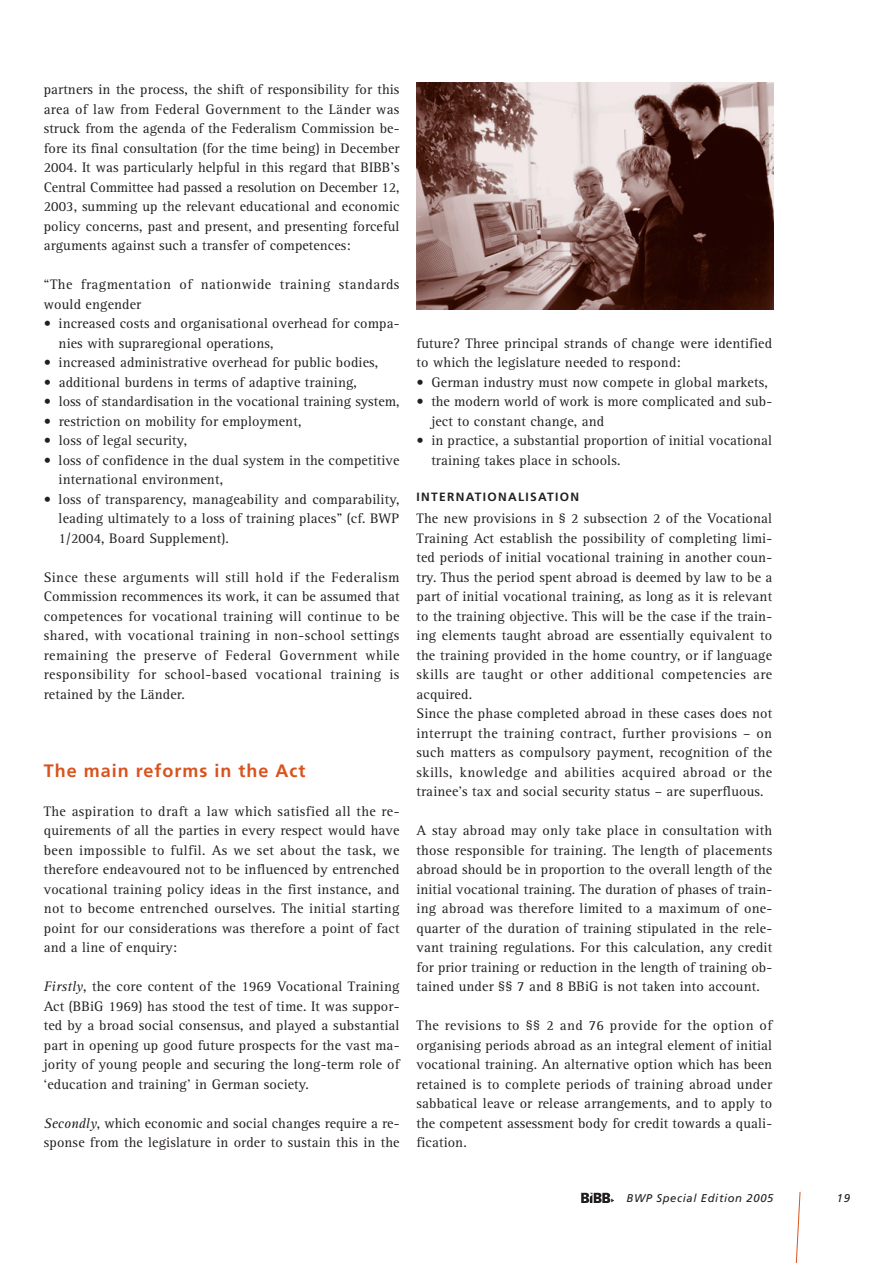
<style>
.page{position:relative;width:893px;height:1263px;background:#fff}
.page>*{position:absolute;margin:0;border:0;box-sizing:border-box;transform-origin:0 0}
.t1{font:700 18px "Frutiger";letter-spacing:.055em;color:#d9531e}
.t2{font:14.25px/19.5px "Rotis Serif";letter-spacing:.01em;color:#231f20;text-align:justify}
.t3{font:14.25px/19.5px "Rotis Serif";letter-spacing:.03em;color:#231f20}
.t4{font:700 12px "Frutiger";letter-spacing:.11em;color:#231f20}
.t5{font:italic 11.25px "Frutiger";letter-spacing:.055em;color:#231f20}
.s1{font-style:italic}
</style>
<div class="page">
<svg style="left:795px;top:1191px;width:6px;height:72px"></svg>
<img style="left:581px;top:1193px;width:33px;height:10px">
<img style="left:416px;top:82px;width:358px;height:227px">
<p class="t2" style="left:44px;top:81px;width:357px">partners in the process, the shift of responsibility for this area of law from Federal Government to the Länder was struck from the agenda of the Federalism Commission be&shy;fore its final consultation (for the time being) in December 2004. It was particularly helpful in this regard that BIBB’s Central Committee had passed a resolution on December 12, 2003, summing up the relevant educational and economic policy concerns, past and present, and presenting forceful arguments against such a transfer of competences:</p>
<p class="t3" style="left:44px;top:276px;width:357px">“The fragmentation of nationwide training standards would engender</p>
<p class="t2" style="left:59px;top:315px;width:342px;text-indent:-15px">• increased costs and organisational overhead for compa&shy;nies with supraregional operations,</p>
<p class="t2" style="left:44px;top:354px;width:336px">• increased administrative overhead for public bodies,</p>
<p class="t2" style="left:44px;top:374px;width:315px">• additional burdens in terms of adaptive training,</p>
<p class="t2" style="left:44px;top:393px;width:357px">• loss of standardisation in the vocational training system,</p>
<p class="t2" style="left:44px;top:413px;width:259px">• restriction on mobility for employment,</p>
<p class="t2" style="left:44px;top:432px;width:145px">• loss of legal security,</p>
<p class="t2" style="left:59px;top:452px;width:342px;text-indent:-15px">• loss of confidence in the dual system in the competitive international environment,</p>
<p class="t2" style="left:59px;top:491px;width:342px;text-indent:-15px">• loss of transparency, manageability and comparability, leading ultimately to a loss of training places” (cf. BWP 1/2004, Board Supplement).</p>
<p class="t2" style="left:44px;top:569px;width:357px">Since these arguments will still hold if the Federalism Commission recommences its work, it can be assumed that competences for vocational training will continue to be shared, with vocational training in non-school settings remaining the preserve of Federal Government while responsibility for school-based vocational training is retained by the Länder.</p>
<p class="t1" style="left:44px;top:763px;width:263px">The main reforms in the Act</p>
<p class="t2" style="left:44px;top:803px;width:357px">The aspiration to draft a law which satisfied all the re&shy;quirements of all the parties in every respect would have been impossible to fulfil. As we set about the task, we therefore endeavoured not to be influenced by entrenched vocational training policy ideas in the first instance, and not to become entrenched ourselves. The initial starting point for our considerations was therefore a point of fact and a line of enquiry:</p>
<p class="t2" style="left:44px;top:978px;width:357px"><span class="s1">Firstly</span>, the core content of the 1969 Vocational Training Act (BBiG 1969) has stood the test of time. It was suppor&shy;ted by a broad social consensus, and played a substantial part in opening up good future prospects for the vast ma&shy;jority of young people and securing the long-term role of ‘education and training’ in German society.</p>
<p class="t2" style="left:44px;top:1115px;width:357px"><span class="s1">Secondly</span>, which economic and social changes require a re&shy;sponse from the legislature in order to sustain this in the</p>
<p class="t2" style="left:416px;top:335px;width:357px">future? Three principal strands of change were identified to which the legislature needed to respond:</p>
<p class="t2" style="left:416px;top:374px;width:353px">• German industry must now compete in global markets,</p>
<p class="t2" style="left:431px;top:393px;width:342px;text-indent:-15px">• the modern world of work is more complicated and sub&shy;ject to constant change, and</p>
<p class="t2" style="left:431px;top:432px;width:342px;text-indent:-15px">• in practice, a substantial proportion of initial vocational training takes place in schools.</p>
<p class="t4" style="left:416px;top:492px;width:164px">INTERNATIONALISATION</p>
<p class="t2" style="left:416px;top:510px;width:357px;text-align:left">The new provisions in § 2 subsection 2 of the Vocational Training Act establish the possibility of completing limi&shy;ted periods of initial vocational training in another coun&shy;try. Thus the period spent abroad is deemed by law to be a part of initial vocational training, as long as it is relevant to the training objective. This will be the case if the train&shy;ing elements taught abroad are essentially equivalent to the training provided in the home country, or if language skills are taught or other additional competencies are acquired.<br>Since the phase completed abroad in these cases does not interrupt the training contract, further provisions – on such matters as compulsory payment, recognition of the skills, knowledge and abilities acquired abroad or the trainee's tax and social security status – are superfluous.</p>
<p class="t2" style="left:416px;top:822px;width:357px">A stay abroad may only take place in consultation with those responsible for training. The length of placements abroad should be in proportion to the overall length of the initial vocational training. The duration of phases of train&shy;ing abroad was therefore limited to a maximum of one&shy;quarter of the duration of training stipulated in the rele&shy;vant training regulations. For this calculation, any credit for prior training or reduction in the length of training ob&shy;tained under §§ 7 and 8 BBiG is not taken into account.</p>
<p class="t2" style="left:416px;top:1017px;width:357px">The revisions to §§ 2 and 76 provide for the option of organising periods abroad as an integral element of initial vocational training. An alternative option which has been retained is to complete periods of training abroad under sabbatical leave or release arrangements, and to apply to the competent assessment body for credit towards a quali&shy;fication.</p>
<p class="t5" style="left:626px;top:1194px;width:148px">BWP Special Edition 2005</p>
<p class="t5" style="left:837px;top:1194px;width:15px">19</p>
</div>
